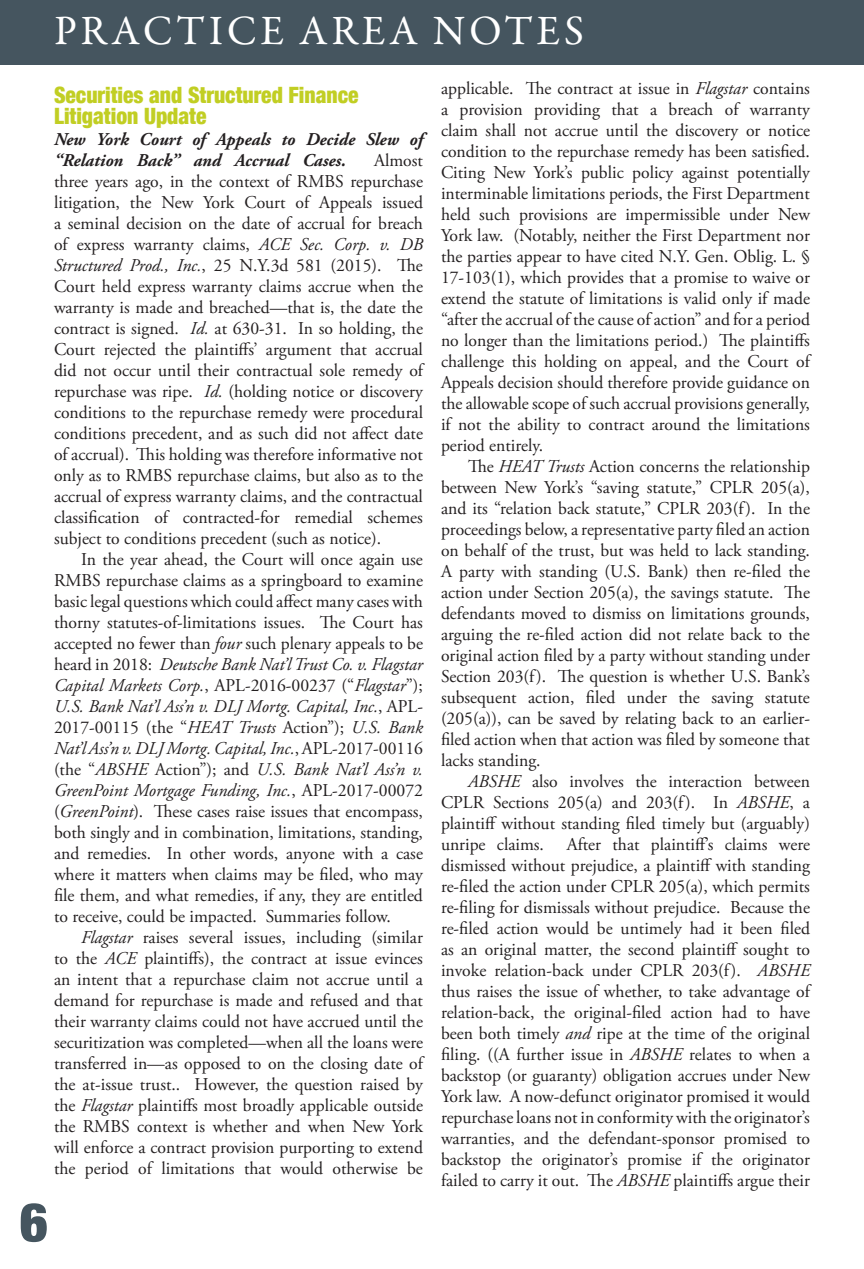
<style>
.page{position:relative;width:864px;height:1269px;background:#fff}
.page>*{position:absolute;margin:0;border:0;box-sizing:border-box;transform-origin:0 0}
.t1{font:900 condensed 54px "Helvetica Neue";color:#45555f}
.t2{font:42px "Garamond Premr Pro";letter-spacing:.09em;color:#fff}
.QE_-_Main_Article_St{font:900 condensed 22.5px/21px "Helvetica Neue";color:#c1ce23;scale:.96 1}
.QE_-_Main_Article_St-2{font:18px/21px "Adobe Garamond Pro";color:#231f20;text-align:justify}
.QE_-_Main_Article_St-3{font:italic 700 18px/21px "Adobe Garamond Pro";color:#231f20}
.s1{font-style:italic}
</style>
<div class="page">
<div style="left:0;top:0;width:864px;height:64px;background:#45555f"></div>
<p class="t2" style="left:54px;top:5px;width:532px">PRACTICE AREA NOTES</p>
<p class="QE_-_Main_Article_St" style="left:54px;top:84px;width:319px">Securities and Structured Finance<br>Litigation Update</p>
<p class="QE_-_Main_Article_St-3" style="left:54px;top:129px;width:370px">New York Court of Appeals to Decide Slew of “Relation Back” and Accrual Cases.</p>
<p class="QE_-_Main_Article_St-2" style="left:54px;top:150px;width:371px;text-indent:320px">Almost three years ago, in the context of RMBS repurchase litigation, the New York Court of Appeals issued a seminal decision on the date of accrual for breach of express warranty claims, <span class="s1">ACE Sec. Corp. v. DB Structured Prod., Inc.</span>, 25 N.Y.3d 581 (2015). The Court held express warranty claims accrue when the warranty is made and breached—that is, the date the contract is signed. <span class="s1">Id.</span> at 630-31. In so holding, the Court rejected the plaintiffs’ argument that accrual did not occur until their contractual sole remedy of repurchase was ripe. <span class="s1">Id.</span> (holding notice or discovery conditions to the repurchase remedy were procedural conditions precedent, and as such did not affect date of accrual). This holding was therefore informative not only as to RMBS repurchase claims, but also as to the accrual of express warranty claims, and the contractual classification of contracted-for remedial schemes subject to conditions precedent (such as notice).</p>
<p class="QE_-_Main_Article_St-2" style="left:54px;top:549px;width:371px;text-indent:27px">In the year ahead, the Court will once again use RMBS repurchase claims as a springboard to examine basic legal questions which could affect many cases with thorny statutes-of-limitations issues. The Court has accepted no fewer than <span class="s1">four</span> such plenary appeals to be heard in 2018: <span class="s1">Deutsche Bank Nat’l Trust Co. v. Flagstar Capital Markets Corp.</span>, APL-2016-00237 (“<span class="s1">Flagstar</span>”); <span class="s1">U.S. Bank Nat’l Ass’n v. DLJ Mortg. Capital, Inc.</span>, APL-2017-00115 (the “<span class="s1">HEAT Trusts</span> Action”); <span class="s1">U.S. Bank Nat’l Ass’n v. DLJ Mortg. Capital, Inc.</span>, APL-2017-00116 (the “<span class="s1">ABSHE</span> Action”); and <span class="s1">U.S. Bank Nat’l Ass’n v.<br>GreenPoint Mortgage Funding, Inc.</span>, APL-2017-00072 (<span class="s1">GreenPoint</span>). These cases raise issues that encompass, both singly and in combination, limitations, standing, and remedies. In other words, anyone with a case where it matters when claims may be filed, who may file them, and what remedies, if any, they are entitled to receive, could be impacted. Summaries follow.</p>
<p class="QE_-_Main_Article_St-2" style="left:54px;top:927px;width:371px;text-indent:27px"><span class="s1">Flagstar</span> raises several issues, including (similar to the <span class="s1">ACE</span> plaintiffs), the contract at issue evinces an intent that a repurchase claim not accrue until a demand for repurchase is made and refused and that their warranty claims could not have accrued until the securitization was completed—when all the loans were transferred in—as opposed to on the closing date of the at-issue trust.. However, the question raised by the <span class="s1">Flagstar</span> plaintiffs most broadly applicable outside the RMBS context is whether and when New York will enforce a contract provision purporting to extend the period of limitations that would otherwise be</p>
<p class="t1" style="left:20px;top:1189px;width:30px">6</p>
<p class="QE_-_Main_Article_St-2" style="left:441px;top:78px;width:371px">applicable. The contract at issue in <span class="s1">Flagstar</span> contains a provision providing that a breach of warranty claim shall not accrue until the discovery or notice condition to the repurchase remedy has been satisfied.<br>Citing New York’s public policy against potentially interminable limitations periods, the First Department held such provisions are impermissible under New York law. (Notably, neither the First Department nor the parties appear to have cited N.Y. Gen. Oblig. L. § 17-103(1), which provides that a promise to waive or extend the statute of limitations is valid only if made “after the accrual of the cause of action” and for a period no longer than the limitations period.) The plaintiffs challenge this holding on appeal, and the Court of Appeals decision should therefore provide guidance on the allowable scope of such accrual provisions generally, if not the ability to contract around the limitations period entirely.</p>
<p class="QE_-_Main_Article_St-2" style="left:441px;top:456px;width:371px;text-indent:27px">The <span class="s1">HEAT Trusts</span> Action concerns the relationship between New York’s “saving statute,” CPLR 205(a), and its “relation back statute,” CPLR 203(f). In the proceedings below, a representative party filed an action on behalf of the trust, but was held to lack standing.<br>A party with standing (U.S. Bank) then re-filed the action under Section 205(a), the savings statute. The defendants moved to dismiss on limitations grounds, arguing the re-filed action did not relate back to the original action filed by a party without standing under Section 203(f). The question is whether U.S. Bank’s subsequent action, filed under the saving statute (205(a)), can be saved by relating back to an earlier&shy;filed action when that action was filed by someone that lacks standing.</p>
<p class="QE_-_Main_Article_St-2" style="left:441px;top:771px;width:371px;text-indent:27px"><span class="s1">ABSHE</span> also involves the interaction between CPLR Sections 205(a) and 203(f). In <span class="s1">ABSHE</span>, a plaintiff without standing filed timely but (arguably) unripe claims.</p>
<p class="QE_-_Main_Article_St-2" style="left:441px;top:834px;width:371px;text-indent:126px">After that plaintiff’s claims were dismissed without prejudice, a plaintiff with standing re-filed the action under CPLR 205(a), which permits re-filing for dismissals without prejudice. Because the re-filed action would be untimely had it been filed as an original matter, the second plaintiff sought to invoke relation-back under CPLR 203(f). <span class="s1">ABSHE </span>thus raises the issue of whether, to take advantage of relation-back, the original-filed action had to have been both timely <span class="s1">and</span> ripe at the time of the original filing. ((A further issue in <span class="s1">ABSHE</span> relates to when a backstop (or guaranty) obligation accrues under New York law. A now-defunct originator promised it would repurchase loans not in conformity with the originator’s warranties, and the defendant-sponsor promised to backstop the originator’s promise if the originator failed to carry it out. The <span class="s1">ABSHE</span> plaintiffs argue their</p>
</div>
